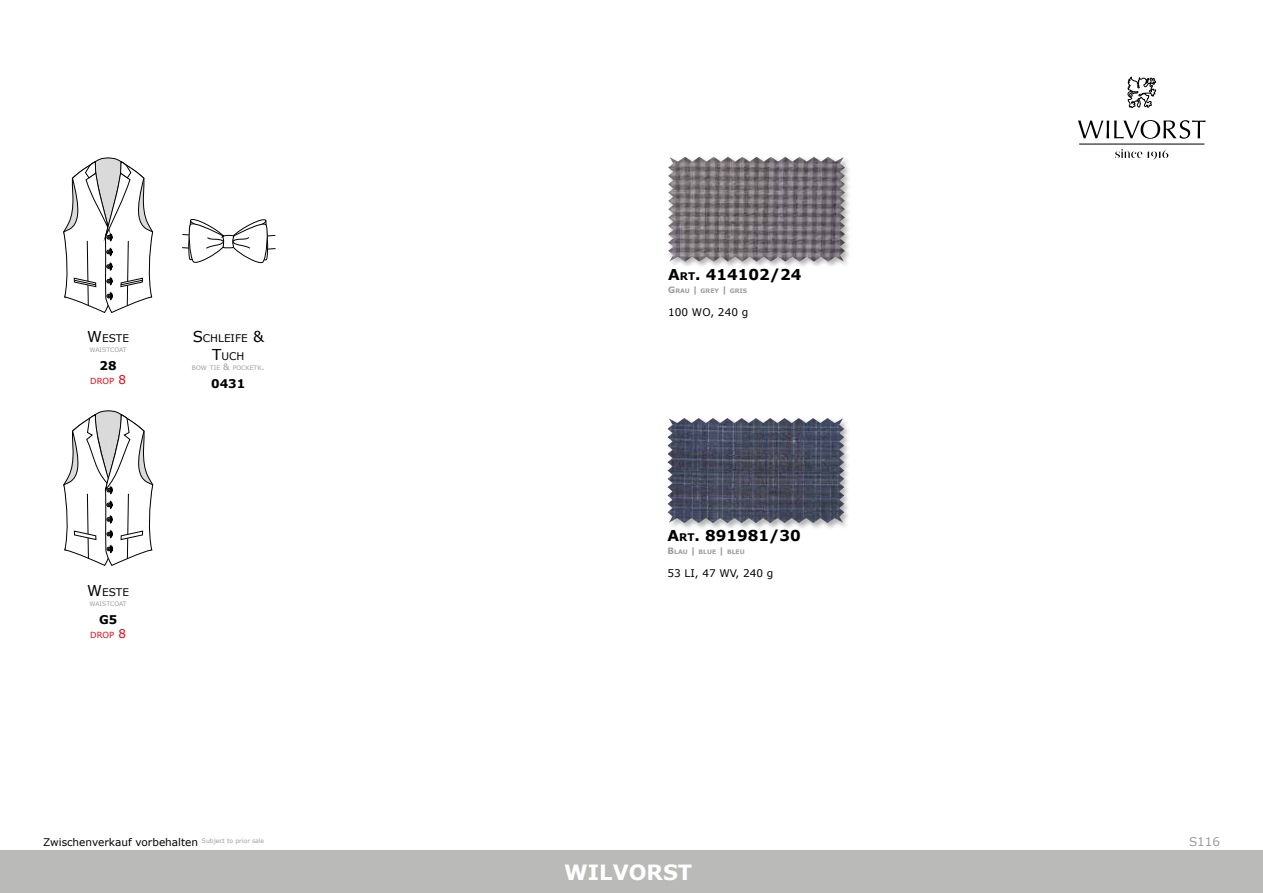
<style>
.page{position:relative;width:1263px;height:893px;background:#fff}
.page>*{position:absolute;margin:0;border:0;box-sizing:border-box;transform-origin:0 0}
.t1{font:700 21px "Verdana";color:#fff}
.t2{font:700 15px "Verdana";color:#000}
.t3{font:700 12px "Verdana";color:#000}
.t4{font:700 12px "Verdana";color:#000}
.t5{font:12px "Verdana";color:#9d9d9c}
.t6{font:10.5px/18px "Verdana";color:#000;text-align:center}
.t7{font:10.5px "Verdana";color:#000}
.t8{font:8.4px "Verdana";color:#e30613}
.t9{font:6.15px "Verdana";color:#9d9d9c}
.t10{font:700 6.15px "Verdana";color:#9d9d9c}
.s1{font-size:15px}
.s2{font-size:12px}
.s3{font-size:8.7px}
.s4{font-size:10.5px}
.s5{font-style:inherit}
</style>
<div class="page">
<div style="left:0;top:850px;width:1263px;height:43px;background:#babab9"></div>
<hr style="left:1079px;top:144px;width:125px;height:1px;background:#000">
<svg style="left:1115px;top:149px;width:53px;height:11px"></svg>
<svg style="left:1078px;top:120px;width:127px;height:19px"></svg>
<svg style="left:1127px;top:77px;width:29px;height:31px"></svg>
<svg style="left:64px;top:158px;width:89px;height:155px"></svg>
<svg style="left:182px;top:219px;width:94px;height:45px"></svg>
<div style="left:667px;top:156px;width:185px;height:113px;background:#000;opacity:.3"></div>
<img style="left:668px;top:157px;width:177px;height:105px">
<div style="left:666px;top:417px;width:185px;height:113px;background:#000;opacity:.3"></div>
<img style="left:667px;top:418px;width:177px;height:105px">
<svg style="left:64px;top:411px;width:89px;height:155px"></svg>
<p class="t6" style="left:87px;top:329px;width:43px"><span class="s1">W</span>ESTE</p>
<p class="t9" style="left:90px;top:345px;width:39px">WAISTCOAT</p>
<p class="t4" style="left:100px;top:357px;width:19px">28</p>
<p class="t8" style="left:90px;top:375px;width:37px">DROP <span class="s2">8</span></p>
<p class="t6" style="left:193px;top:329px;width:73px"><span class="s1">S</span>CH LEIFE <span class="s1">&amp;<br>T</span>UCH</p>
<p class="t9" style="left:192px;top:363px;width:74px">BOW TIE <span class="s3">&amp;</span> POCKETK<span class="s3">.</span></p>
<p class="t3" style="left:211px;top:375px;width:36px">0431</p>
<p class="t6" style="left:87px;top:583px;width:43px"><span class="s1">W</span>ESTE</p>
<p class="t9" style="left:90px;top:599px;width:39px">WAISTCOAT</p>
<p class="t4" style="left:99px;top:611px;width:20px">G5</p>
<p class="t8" style="left:90px;top:630px;width:37px">DROP <span class="s2">8</span></p>
<p class="t7" style="left:43px;top:836px;width:223px">Zwischenverkauf vorbehalten <sup>Subject</sup> <sup>to</sup> <sup>prior</sup> <sup>sale</sup></p>
<h2 class="t2" style="left:668px;top:265px;width:135px">A<span class="s4">RT</span>. 414102/24</h2>
<p class="t10" style="left:668px;top:287px;width:38px"><span class="s3">G</span>RAU <span class="s3">|</span> GRE</p>
<p class="t10" style="left:714px;top:287px;width:21px">Y <span class="s3">|</span> GRIS</p>
<p class="t6" style="left:668px;top:303px;width:81px">100 WO, 240 <span class="s5">g</span></p>
<h2 class="t2" style="left:667px;top:526px;width:135px">A<span class="s4">RT</span>. 891981/30</h2>
<p class="t10" style="left:667px;top:548px;width:65px"><span class="s3">B</span>LAU <span class="s3">|</span> BLUE <span class="s3">|</span> BLE</p>
<p class="t10" style="left:740px;top:548px;width:6px">U</p>
<p class="t6" style="left:667px;top:564px;width:107px">53 LI, 47 WV, 240 <span class="s5">g</span></p>
<h1 class="t1" style="left:564px;top:858px;width:130px">WILVORST</h1>
<p class="t5" style="left:1189px;top:834px;width:33px">S116</p>
</div>
